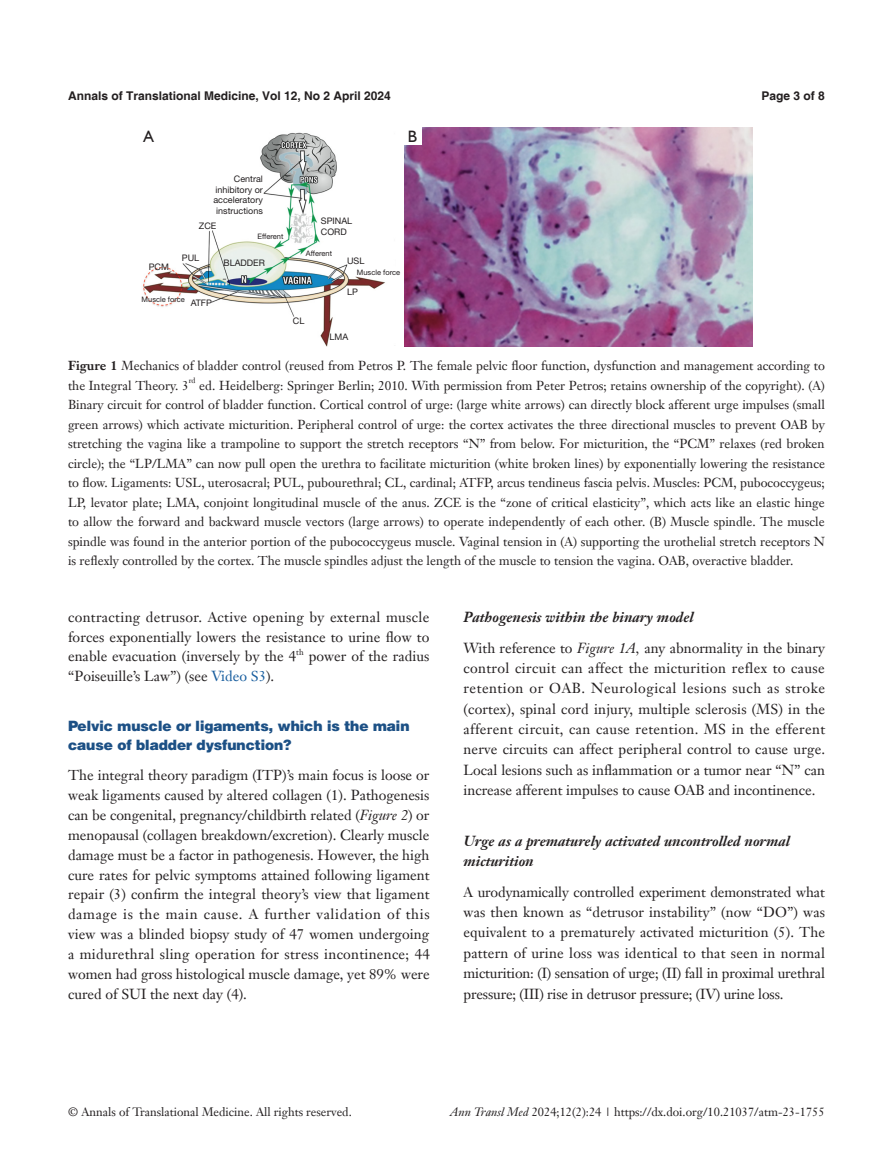
<style>
.page{position:relative;width:893px;height:1170px;background:#fff}
.page>*{position:absolute;margin:0;border:0;box-sizing:border-box;transform-origin:0 0}
.t1{font:16.5px "Humanist 521 BT";color:#231f20}
.t2{font:14.25px/19.8px "Janson Text LT";color:#231f20;text-align:justify}
.t3{font:900 14.25px/19.8px "Helvetica";color:#1c5085}
.t4{font:italic 700 14.25px/20.4px "Janson Text LT";color:#231f20}
.t5{font:12.75px/19.5px "Janson Text LT";color:#231f20}
.t6{font:12px "Janson Text LT";color:#231f20}
.t7{font:700 12px "Helvetica";color:#231f20}
.t8{font:9px/10.5px "Helvetica Neue LT Pro";color:#231f20;text-align:right}
.t9{font:8.25px "Janson Text LT";color:#231f20}
.t10{font:7.5px "Helvetica Neue LT Pro";color:#231f20}
.t11{font:7.5px "Janson Text LT";color:#231f20}
.s1{font-weight:700}
.s2{color:#175d9e}
.s3{font-style:italic}
.s4{font-weight:700;font-style:italic}
</style>
<div class="page">
<img style="left:143px;top:132px;width:242px;height:214px">
<img style="left:405px;top:128px;width:348px;height:218px">
<div style="left:140px;top:128px;width:17px;height:17px;background:#fff"></div>
<div style="left:404px;top:128px;width:17px;height:17px;background:#fff"></div>
<p class="t7" style="left:68px;top:88px;width:324px">Annals of Translational Medicine, Vol 12, No 2 April 2024</p>
<p class="t7" style="left:762px;top:88px;width:65px">Page 3 of 8</p>
<p class="t1" style="left:144px;top:126px;width:12px">A</p>
<p class="t1" style="left:408px;top:126px;width:11px">B</p>
<p class="t8" style="left:149px;top:261px;width:22px">PCM</p>
<p class="t8" style="left:213px;top:173px;width:51px">Central inhibitory or acceleratory instructions</p>
<p class="t8" style="left:199px;top:220px;width:19px">ZCE</p>
<p class="t8" style="left:182px;top:252px;width:19px">PUL</p>
<p class="t10" style="left:258px;top:232px;width:27px">Efferent</p>
<p class="t8" style="left:224px;top:257px;width:43px">BLADDER</p>
<p class="t10" style="left:142px;top:295px;width:45px">Muscle force</p>
<p class="t8" style="left:191px;top:298px;width:23px">ATFP</p>
<p class="t8" style="left:321px;top:216px;width:33px;text-align:left">SPINAL<br>CORD</p>
<p class="t8" style="left:347px;top:255px;width:19px">USL</p>
<p class="t8" style="left:347px;top:287px;width:12px">LP</p>
<p class="t8" style="left:330px;top:331px;width:20px">LMA</p>
<p class="t10" style="left:306px;top:249px;width:28px">Afferent</p>
<p class="t10" style="left:357px;top:268px;width:45px">Muscle force</p>
<p class="t8" style="left:293px;top:315px;width:13px">CL</p>
<p class="t5" style="left:68px;top:356px;width:758px"><span class="s1">Figure 1</span> Mechanics of bladder control (reused from Petros P. The female pelvic floor function, dysfunction and management according to the Integral Theory. 3</p>
<p class="t11" style="left:189px;top:376px;width:8px">rd</p>
<p class="t5" style="left:68px;top:375px;width:758px;text-align:justify;text-indent:131px">ed. Heidelberg: Springer Berlin; 2010. With permission from Peter Petros; retains ownership of the copyright). (A)<br>Binary circuit for control of bladder function. Cortical control of urge: (large white arrows) can directly block afferent urge impulses (small green arrows) which activate micturition. Peripheral control of urge: the cortex activates the three directional muscles to prevent OAB by stretching the vagina like a trampoline to support the stretch receptors “N” from below. For micturition, the “PCM” relaxes (red broken circle); the “LP/LMA” can now pull open the urethra to facilitate micturition (white broken lines) by exponentially lowering the resistance to flow. Ligaments: USL, uterosacral; PUL, pubourethral; CL, cardinal; ATFP, arcus tendineus fascia pelvis. Muscles: PCM, pubococcygeus; LP, levator plate; LMA, conjoint longitudinal muscle of the anus. ZCE is the “zone of critical elasticity”, which acts like an elastic hinge to allow the forward and backward muscle vectors (large arrows) to operate independently of each other. (B) Muscle spindle. The muscle spindle was found in the anterior portion of the pubococcygeus muscle. Vaginal tension in (A) supporting the urothelial stretch receptors N is reflexly controlled by the cortex. The muscle spindles adjust the length of the muscle to tension the vagina. OAB, overactive bladder.</p>
<p class="t2" style="left:68px;top:606px;width:363px">contracting detrusor. Active opening by external muscle forces exponentially lowers the resistance to urine flow to enable evacuation (inversely by the 4</p>
<p class="t9" style="left:296px;top:646px;width:9px">th</p>
<p class="t2" style="left:309px;top:646px;width:122px">power of the radius</p>
<p class="t2" style="left:68px;top:666px;width:208px">“Poiseuille’s Law”) (see <span class="s2">Video S3</span>).</p>
<p class="t3" style="left:68px;top:715px;width:343px">Pelvic muscle or ligaments, which is the main cause of bladder dysfunction?</p>
<p class="t2" style="left:68px;top:765px;width:363px">The integral theory paradigm (ITP)’s main focus is loose or weak ligaments caused by altered collagen (1). Pathogenesis can be congenital, pregnancy/childbirth related (<span class="s3">Figure 2</span>) or menopausal (collagen breakdown/excretion). Clearly muscle damage must be a factor in pathogenesis. However, the high cure rates for pelvic symptoms attained following ligament repair (3) confirm the integral theory’s view that ligament damage is the main cause. A further validation of this view was a blinded biopsy study of 47 women undergoing a midurethral sling operation for stress incontinence; 44 women had gross histological muscle damage, yet 89% were cured of SUI the next day (4).</p>
<p class="t2" style="left:463px;top:601px;width:363px;line-height:30.9px"><span class="s4">Pathogenesis within the binary model<br></span>With reference to <span class="s3">Figure 1A,</span> any abnormality in the binary</p>
<p class="t2" style="left:463px;top:657px;width:363px;line-height:20.4px">control circuit can affect the micturition reflex to cause retention or OAB. Neurological lesions such as stroke (cortex), spinal cord injury, multiple sclerosis (MS) in the afferent circuit, can cause retention. MS in the efferent nerve circuits can affect peripheral control to cause urge.<br>Local lesions such as inflammation or a tumor near “N” can increase afferent impulses to cause OAB and incontinence.</p>
<p class="t4" style="left:463px;top:830px;width:328px">Urge as a prematurely activated uncontrolled normal micturition</p>
<p class="t2" style="left:463px;top:881px;width:363px;line-height:20.4px">A urodynamically controlled experiment demonstrated what was then known as “detrusor instability” (now “DO”) was equivalent to a prematurely activated micturition (5). The pattern of urine loss was identical to that seen in normal micturition: (I) sensation of urge; (II) fall in proximal urethral pressure; (III) rise in detrusor pressure; (IV) urine loss.</p>
<p class="t6" style="left:68px;top:1104px;width:285px">© Annals of Translational Medicine. All rights reserved.</p>
<p class="t6" style="left:450px;top:1104px;width:376px"><span class="s3">Ann Transl Med</span> 2024;12(2):24 | https://dx.doi.org/10.21037/atm-23-1755</p>
</div>
